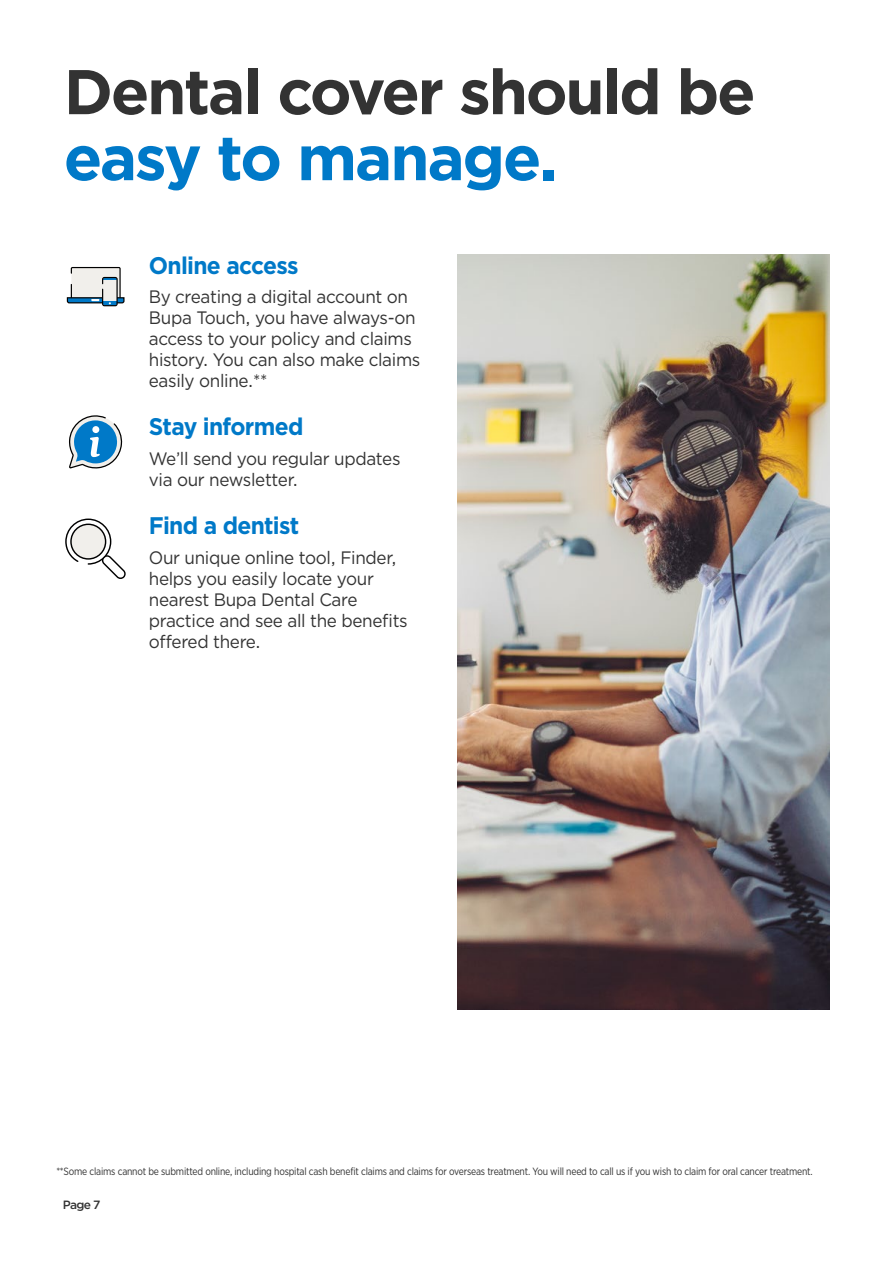
<style>
.page{position:relative;width:893px;height:1263px;background:#fff}
.page>*{position:absolute;margin:0;border:0;box-sizing:border-box;transform-origin:0 0}
.A4_Section_Heading{font:700 63px/66px "Gotham";letter-spacing:-.035em;color:#333}
.NEW_BODY{font:700 24px "Gotham";letter-spacing:-.03em;color:#0079c8;scale:.95 1}
.NEW_BODY-2{font:18px/21px "Gotham";letter-spacing:-.02em;color:#333;scale:.95 1}
.A4_Section_Heading-2{font:500 12px "Gotham";color:#333}
.NEW_BODY-3{font:10.5px "Gotham Narrow";letter-spacing:-.02em;color:#333;scale:.95 1}
.s1{color:#0079c8}
</style>
<div class="page">
<img style="left:457px;top:254px;width:372px;height:755px">
<div style="left:71px;top:268px;width:49px;height:33px;background:#f1efeb"></div>
<div style="left:71px;top:267px;width:50px;height:35px;border:1px solid #000"></div>
<div style="left:103px;top:277px;width:14px;height:29px;background:#0079c8;border-radius:3px"></div>
<div style="left:103px;top:280px;width:14px;height:21px;background:#f1efeb"></div>
<div style="left:102px;top:277px;width:16px;height:29px;border:1px solid #000;border-radius:2px"></div>
<svg style="left:66px;top:297px;width:59px;height:7px"></svg>
<svg style="left:65px;top:518px;width:61px;height:61px"></svg>
<div style="left:71px;top:524px;width:35px;height:35px;background:#f1efeb;border-radius:50%"></div>
<div style="left:70px;top:524px;width:36px;height:36px;border:1px solid #000;border-radius:50%"></div>
<svg style="left:69px;top:415px;width:54px;height:54px"></svg>
<div style="left:92px;top:426px;width:7px;height:7px;background:#fff;border-radius:50%"></div>
<p class="A4_Section_Heading" style="left:64px;top:58px;width:693px">Dental cover should be <span class="s1">easy to manage.</span></p>
<p class="NEW_BODY" style="left:149px;top:249px;width:159px">Online access</p>
<p class="NEW_BODY-2" style="left:149px;top:286px;width:287px">By creating a digital account on<br>Bupa Touch, you have always-on access to your policy and claims history. You can also make claims easily online.**</p>
<p class="NEW_BODY" style="left:149px;top:411px;width:164px">Stay informed</p>
<p class="NEW_BODY-2" style="left:149px;top:448px;width:266px">We’ll send you regular updates via our newsletter.</p>
<p class="NEW_BODY" style="left:149px;top:510px;width:160px">Find a dentist</p>
<p class="NEW_BODY-2" style="left:149px;top:546px;width:274px">Our unique online tool, Finder, helps you easily locate your nearest Bupa Dental Care practice and see all the benefits offered there.</p>
<p class="NEW_BODY-3" style="left:56px;top:1165px;width:798px">**Some claims cannot be submitted online, including hospital cash benefit claims and claims for overseas treatment. You will need to call us if you wish to claim for oral cancer treatment.</p>
<p class="A4_Section_Heading-2" style="left:63px;top:1197px;width:39px">Page 7</p>
</div>
